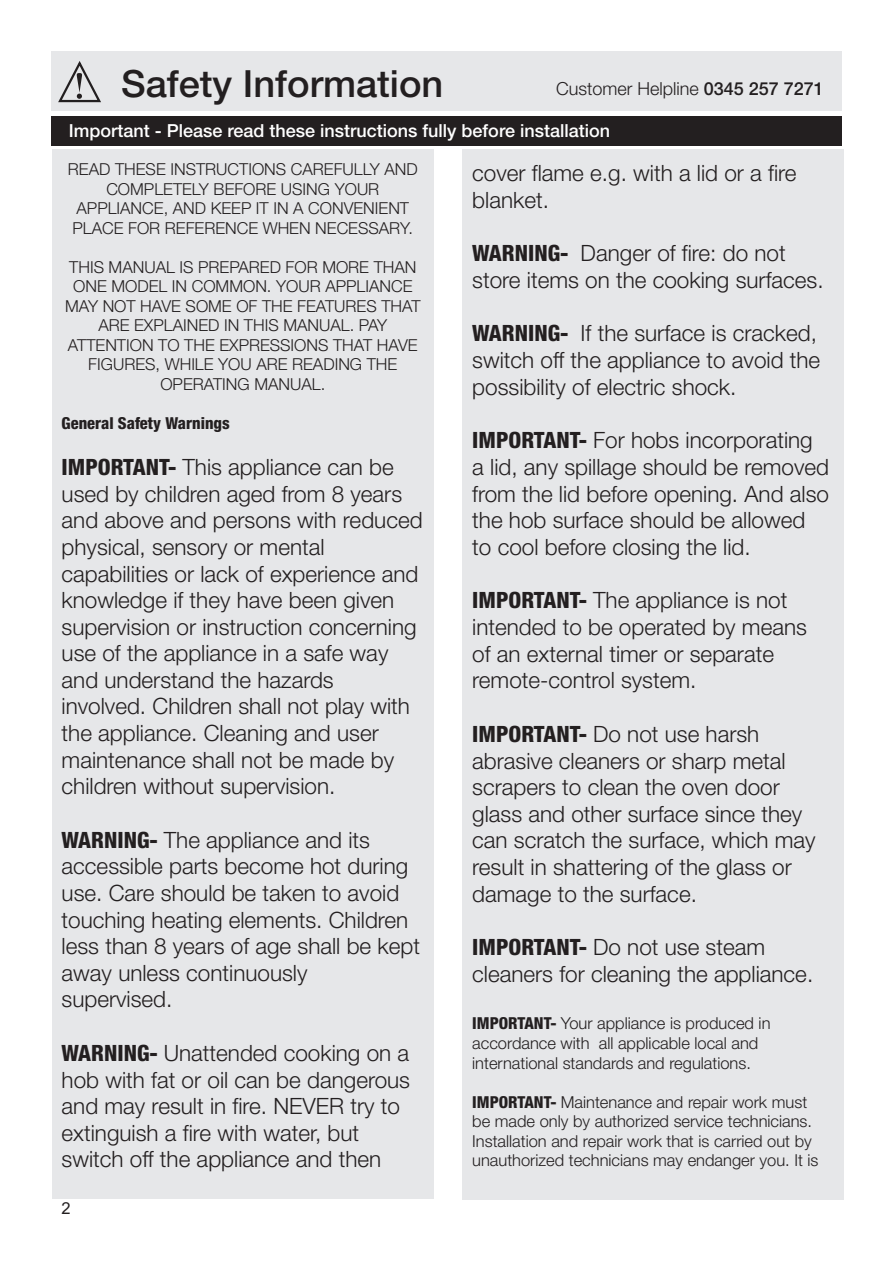
<style>
.page{position:relative;width:893px;height:1263px;background:#fff}
.page>*{position:absolute;margin:0;border:0;box-sizing:border-box;transform-origin:0 0}
.t1{font:800 37.5px "Helvetica Neue LT Std";color:#231f20}
.t2{font:300 22.5px/26.7px "Helvetica Neue LT Std";color:#231f20}
.t3{font:800 18px "Helvetica Neue LT Std";color:#fff}
.t4{font:300 18px "Helvetica Neue LT Std";color:#231f20}
.t5{font:300 16.5px/19.5px "Helvetica Neue LT Std";color:#231f20;text-align:center}
.t6{font:800 condensed 16.5px "Helvetica Neue LT Std";color:#231f20}
.t7{font:16.5px "Arial";color:#231f20}
.s1{font-weight:500}
.s2{font-weight:800;font-stretch:condensed}
</style>
<div class="page">
<div style="left:52px;top:149px;width:381px;height:1050px;background:#e6e7e9"></div>
<div style="left:462px;top:149px;width:382px;height:1051px;background:#e6e7e9"></div>
<div style="left:51px;top:116px;width:791px;height:30px;background:#231f20"></div>
<div style="left:51px;top:51px;width:791px;height:60px;background:#e6e7e9"></div>
<svg style="left:58px;top:61px;width:43px;height:42px"></svg>
<h1 class="t1" style="left:121px;top:70px;width:324px">Safety Information</h1>
<p class="t4" style="left:556px;top:82px;width:269px">Customer Helpline <span class="s1">0345 257 7271</span></p>
<p class="t3" style="left:69px;top:124px;width:543px">Important - Please read these instructions fully before installation</p>
<p class="t5" style="left:68px;top:162px;width:351px">READ THESE INSTRUCTIONS CAREFULLY AND COMPLETELY BEFORE USING YOUR APPLIANCE, AND KEEP IT IN A CONVENIENT PLACE FOR REFERENCE WHEN NECESSARY.</p>
<p class="t5" style="left:65px;top:260px;width:357px">THIS MANUAL IS PREPARED FOR MORE THAN ONE MODEL IN COMMON. YOUR APPLIANCE MAY NOT HAVE SOME OF THE FEATURES THAT ARE EXPLAINED IN THIS MANUAL. PAY ATTENTION TO THE EXPRESSIONS THAT HAVE FIGURES, WHILE YOU ARE READING THE OPERATING MANUAL.</p>
<p class="t6" style="left:62px;top:417px;width:170px">General Safety Warnings</p>
<p class="t2" style="left:62px;top:457px;width:362px"><span class="s2">IMPORTANT-</span> This appliance can be used by children aged from 8 years and above and persons with reduced physical, sensory or mental capabilities or lack of experience and knowledge if they have been given supervision or instruction concerning use of the appliance in a safe way and understand the hazards involved. Children shall not play with the appliance. Cleaning and user maintenance shall not be made by children without supervision.</p>
<p class="t2" style="left:62px;top:829px;width:360px"><span class="s2">WARNING-</span> The appliance and its accessible parts become hot during use. Care should be taken to avoid touching heating elements. Children less than 8 years of age shall be kept away unless continuously supervised.</p>
<p class="t2" style="left:62px;top:1042px;width:350px"><span class="s2">WARNING-</span> Unattended cooking on a hob with fat or oil can be dangerous and may result in fire. NEVER try to extinguish a fire with water, but switch off the appliance and then</p>
<p class="t7" style="left:62px;top:1202px;width:11px">2</p>
<p class="t2" style="left:472px;top:163px;width:326px">cover flame e.g. with a lid or a fire blanket.</p>
<p class="t2" style="left:472px;top:243px;width:353px"><span class="s2">WARNING-</span> Danger of fire: do not store items on the cooking surfaces.</p>
<p class="t2" style="left:472px;top:323px;width:350px"><span class="s2">WARNING-</span> If the surface is cracked, switch off the appliance to avoid the possibility of electric shock.</p>
<p class="t2" style="left:472px;top:430px;width:358px"><span class="s2">IMPORTANT-</span> For hobs incorporating a lid, any spillage should be removed from the lid before opening. And also the hob surface should be allowed to cool before closing the lid.</p>
<p class="t2" style="left:472px;top:590px;width:336px"><span class="s2">IMPORTANT-</span> The appliance is not intended to be operated by means of an external timer or separate remote-control system.</p>
<p class="t2" style="left:472px;top:723px;width:345px"><span class="s2">IMPORTANT-</span> Do not use harsh abrasive cleaners or sharp metal scrapers to clean the oven door glass and other surface since they can scratch the surface, which may result in shattering of the glass or damage to the surface.</p>
<p class="t2" style="left:472px;top:936px;width:342px"><span class="s2">IMPORTANT-</span> Do not use steam cleaners for cleaning the appliance.</p>
<p class="t5" style="left:472px;top:1016px;width:300px;text-align:left"><span class="s2">IMPORTANT-</span> Your appliance is produced in accordance with all applicable local and international standards and regulations.</p>
<p class="t5" style="left:472px;top:1094px;width:348px;text-align:left"><span class="s2">IMPORTANT-</span> Maintenance and repair work must be made only by authorized service technicians.<br>Installation and repair work that is carried out by unauthorized technicians may endanger you. It is</p>
</div>
